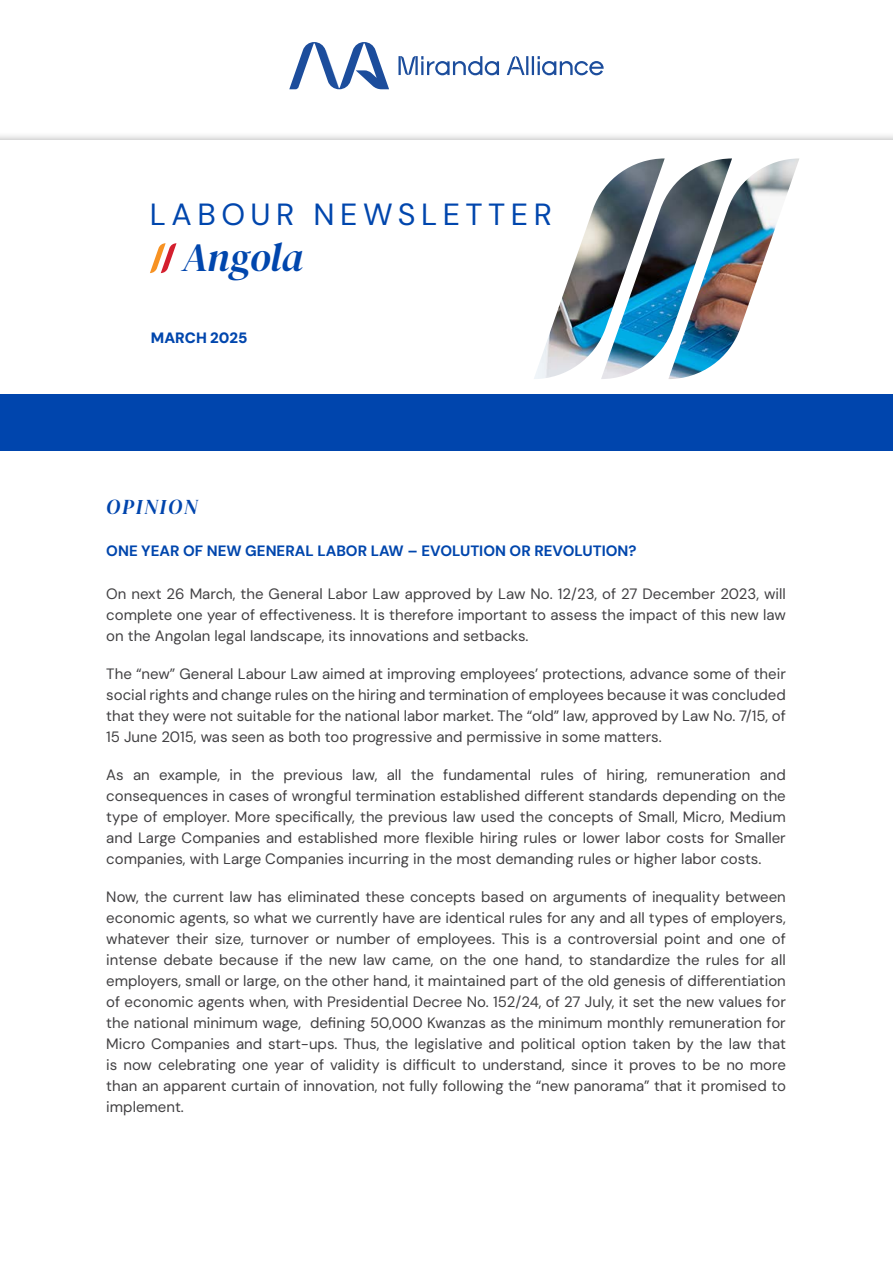
<style>
.page{position:relative;width:893px;height:1263px;background:#fff}
.page>*{position:absolute;margin:0;border:0;box-sizing:border-box;transform-origin:0 0}
.t1{font:italic 40.2px "DM Serif Display";letter-spacing:-.01em;color:#0046ad}
.t2{font:30.6px "DM Sans";letter-spacing:.18em;color:#0046ad}
.t3{font:italic 21px "DM Serif Display";letter-spacing:.09em;color:#0045ad}
.t4{font:15px/21px "DM Sans";color:#414042;text-align:justify}
.t5{font:700 15px "DM Sans";color:#0046ad}
.t6{font:900 15px "DM Sans";color:#0046ad}
</style>
<div class="page">
<div style="left:0;top:132px;width:893px;height:271px;background:#9c9c9c;opacity:.75"></div>
<div style="left:0;top:140px;width:893px;height:255px;background:#fff"></div>
<svg style="left:150px;top:243px;width:26px;height:30px"></svg>
<img style="left:534px;top:158px;width:265px;height:221px">
<svg style="left:289px;top:42px;width:315px;height:47px"></svg>
<div style="left:0;top:394px;width:893px;height:57px;background:#0045ad"></div>
<h2 class="t2" style="left:150px;top:195px;width:404px">LABOUR NEWSLETTER</h2>
<h1 class="t1" style="left:182px;top:234px;width:123px">Angola</h1>
<p class="t6" style="left:151px;top:328px;width:98px">MARCH 2025</p>
<h3 class="t3" style="left:106px;top:495px;width:92px">OPINION</h3>
<p class="t5" style="left:106px;top:542px;width:532px">ONE YEAR OF NEW GENERAL LABOR LAW – EVOLUTION OR REVOLUTION?</p>
<p class="t4" style="left:106px;top:583px;width:681px">On next 26 March, the General Labor Law approved by Law No. 12/23, of 27 December 2023, will complete one year of effectiveness. It is therefore important to assess the impact of this new law on the Angolan legal landscape, its innovations and setbacks.</p>
<p class="t4" style="left:106px;top:663px;width:681px">The “new” General Labour Law aimed at improving employees’ protections, advance some of their social rights and change rules on the hiring and termination of employees because it was concluded that they were not suitable for the national labor market. The “old” law, approved by Law No. 7/15, of 15 June 2015, was seen as both too progressive and permissive in some matters.</p>
<p class="t4" style="left:106px;top:764px;width:681px">As an example, in the previous law, all the fundamental rules of hiring, remuneration and consequences in cases of wrongful termination established different standards depending on the type of employer. More specifically, the previous law used the concepts of Small, Micro, Medium and Large Companies and established more flexible hiring rules or lower labor costs for Smaller companies, with Large Companies incurring in the most demanding rules or higher labor costs.</p>
<p class="t4" style="left:106px;top:886px;width:681px">Now, the current law has eliminated these concepts based on arguments of inequality between economic agents, so what we currently have are identical rules for any and all types of employers, whatever their size, turnover or number of employees. This is a controversial point and one of intense debate because if the new law came, on the one hand, to standardize the rules for all employers, small or large, on the other hand, it maintained part of the old genesis of differentiation of economic agents when, with Presidential Decree No. 152/24, of 27 July, it set the new values for the national minimum wage, defining 50,000 Kwanzas as the minimum monthly remuneration for Micro Companies and start-ups. Thus, the legislative and political option taken by the law that is now celebrating one year of validity is difficult to understand, since it proves to be no more than an apparent curtain of innovation, not fully following the “new panorama” that it promised to implement.</p>
</div>
